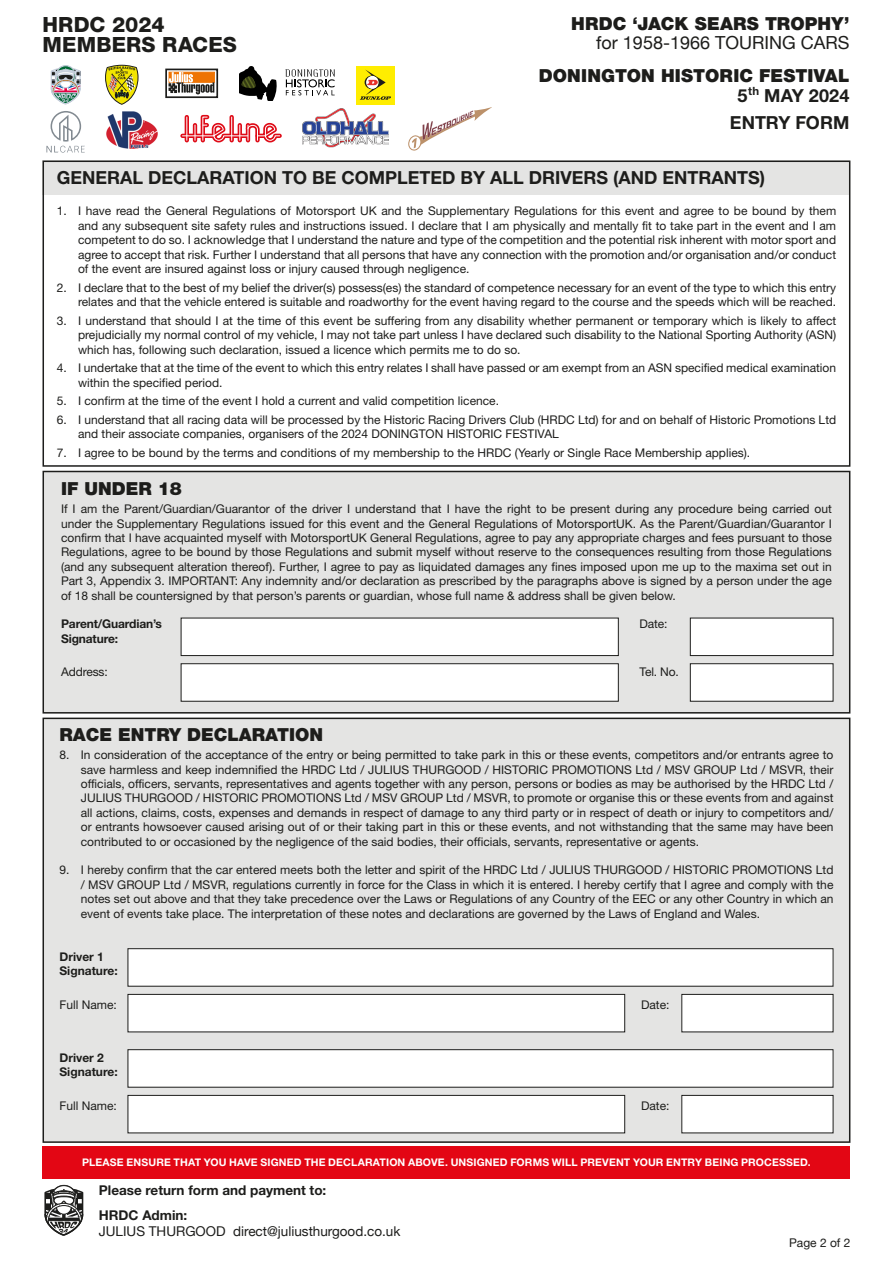
<style>
.page{position:relative;width:893px;height:1263px;background:#fff}
.page>*{position:absolute;margin:0;border:0;box-sizing:border-box;transform-origin:0 0}
.t1{font:800 21px "Helvetica Neue";letter-spacing:.005em;color:#1d1d1b}
.t2{font:700 18px "Helvetica Neue";color:#1d1d1b}
.t3{font:900 18px "Helvetica Neue";color:#1d1d1b}
.t4{font:18px "Helvetica Neue";color:#1d1d1b}
.t5{font:13.5px "Helvetica Neue";color:#1d1d1b}
.t6{font:700 13.5px "Helvetica Neue";color:#1d1d1b}
.t7{font:12px/14.4px "Helvetica Neue";color:#1d1d1b;text-align:justify}
.t8{font:700 12px "Helvetica Neue";color:#1d1d1b}
.t9{font:12px "Helvetica Neue";color:#1d1d1b}
.t10{font:700 10.5px "Helvetica Neue";letter-spacing:.015em;color:#fff}
</style>
<div class="page">
<div style="left:43px;top:161px;width:807px;height:34px;background:#e4e4e3"></div>
<div style="left:43px;top:161px;width:807px;height:306px;border:2px solid #1d1d1b"></div>
<div style="left:43px;top:471px;width:807px;height:242px;background:#e4e4e3"></div>
<div style="left:43px;top:471px;width:807px;height:242px;border:2px solid #1d1d1b"></div>
<div style="left:181px;top:664px;width:437px;height:37px;background:#fff"></div>
<div style="left:181px;top:663px;width:438px;height:39px;border:1px solid #1d1d1b"></div>
<div style="left:181px;top:618px;width:437px;height:37px;background:#fff"></div>
<div style="left:181px;top:618px;width:438px;height:38px;border:1px solid #1d1d1b"></div>
<div style="left:690px;top:664px;width:143px;height:37px;background:#fff"></div>
<div style="left:690px;top:663px;width:143px;height:39px;border:1px solid #1d1d1b"></div>
<div style="left:690px;top:618px;width:143px;height:37px;background:#fff"></div>
<div style="left:690px;top:618px;width:143px;height:38px;border:1px solid #1d1d1b"></div>
<svg style="left:44px;top:1185px;width:39px;height:51px"></svg>
<hr style="left:48px;top:1220px;width:31px;height:1px;background:#1d1d1b">
<div style="left:43px;top:718px;width:807px;height:424px;background:#e4e4e3"></div>
<div style="left:43px;top:718px;width:807px;height:425px;border:2px solid #1d1d1b"></div>
<div style="left:128px;top:949px;width:705px;height:37px;background:#fff"></div>
<div style="left:128px;top:948px;width:705px;height:38px;border:1px solid #1d1d1b"></div>
<div style="left:128px;top:1050px;width:705px;height:37px;background:#fff"></div>
<div style="left:128px;top:1049px;width:705px;height:38px;border:1px solid #1d1d1b"></div>
<div style="left:128px;top:994px;width:497px;height:38px;background:#fff"></div>
<div style="left:128px;top:994px;width:497px;height:38px;border:1px solid #1d1d1b"></div>
<div style="left:128px;top:1095px;width:497px;height:38px;background:#fff"></div>
<div style="left:128px;top:1095px;width:497px;height:38px;border:1px solid #1d1d1b"></div>
<div style="left:682px;top:994px;width:151px;height:38px;background:#fff"></div>
<div style="left:681px;top:994px;width:152px;height:38px;border:1px solid #1d1d1b"></div>
<div style="left:682px;top:1095px;width:151px;height:38px;background:#fff"></div>
<div style="left:681px;top:1095px;width:152px;height:38px;border:1px solid #1d1d1b"></div>
<div style="left:43px;top:1146px;width:807px;height:32px;background:#e30614"></div>
<svg style="left:168px;top:72px;width:47px;height:23px"></svg>
<div style="left:165px;top:69px;width:53px;height:29px;border:2px solid #1d1d1b"></div>
<svg style="left:169px;top:72px;width:45px;height:22px"></svg>
<svg style="left:51px;top:65px;width:30px;height:39px"></svg>
<div style="left:356px;top:66px;width:38px;height:38px;background:#ffed00"></div>
<svg style="left:360px;top:70px;width:31px;height:30px"></svg>
<img style="left:106px;top:111px;width:52px;height:38px">
<svg style="left:285px;top:69px;width:50px;height:26px"></svg>
<svg style="left:239px;top:66px;width:38px;height:35px"></svg>
<svg style="left:46px;top:111px;width:39px;height:42px"></svg>
<svg style="left:185px;top:117px;width:4px;height:23px"></svg>
<svg style="left:193px;top:125px;width:2px;height:15px"></svg>
<svg style="left:182px;top:134px;width:13px;height:4px"></svg>
<svg style="left:186px;top:117px;width:1px;height:23px"></svg>
<hr style="left:182px;top:135px;width:32px;height:1px;background:#fff">
<svg style="left:195px;top:115px;width:87px;height:28px"></svg>
<img style="left:302px;top:109px;width:86px;height:38px">
<svg style="left:105px;top:65px;width:34px;height:40px"></svg>
<svg style="left:408px;top:107px;width:84px;height:44px"></svg>
<p class="t1" style="left:43px;top:12px;width:124px">HRDC 2024</p>
<p class="t1" style="left:43px;top:32px;width:196px">MEMBERS RACES</p>
<p class="t3" style="left:571px;top:13px;width:280px">HRDC ‘JACK SEARS TROPHY’</p>
<p class="t4" style="left:596px;top:30px;width:255px">for 1958-1966 TOURING CARS</p>
<p class="t3" style="left:539px;top:65px;width:312px">DONINGTON HISTORIC FESTIVAL</p>
<p class="t2" style="left:738px;top:84px;width:113px">5<sup>th</sup> MAY 2024</p>
<p class="t2" style="left:730px;top:111px;width:121px">ENTRY FORM</p>
<p class="t2" style="left:57px;top:166px;width:710px">GENERAL DECLARATION TO BE COMPLETED BY ALL DRIVERS (AND ENTRANTS)</p>
<p class="t7" style="left:78px;top:204px;width:760px;text-indent:-21px">1. I have read the General Regulations of Motorsport UK and the Supplementary Regulations for this event and agree to be bound by them and any subsequent site safety rules and instructions issued. I declare that I am physically and mentally fit to take part in the event and I am competent to do so. I acknowledge that I understand the nature and type of the competition and the potential risk inherent with motor sport and agree to accept that risk. Further I understand that all persons that have any connection with the promotion and/or organisation and/or conduct of the event are insured against loss or injury caused through negligence.</p>
<p class="t7" style="left:57px;top:280px;width:781px;text-align:right">2. I declare that to the best of my belief the driver(s) possess(es) the standard of competence necessary for an event of the type to which this entry relates and that the vehicle entered is suitable and roadworthy for the event having regard to the course and the speeds which will be reached.</p>
<p class="t7" style="left:78px;top:313px;width:760px;text-indent:-21px">3. I understand that should I at the time of this event be suffering from any disability whether permanent or temporary which is likely to affect prejudicially my normal control of my vehicle, I may not take part unless I have declared such disability to the National Sporting Authority (ASN) which has, following such declaration, issued a licence which permits me to do so.</p>
<p class="t7" style="left:78px;top:361px;width:760px;text-indent:-21px">4. I undertake that at the time of the event to which this entry relates I shall have passed or am exempt from an ASN specified medical examination within the specified period.</p>
<p class="t7" style="left:57px;top:394px;width:444px">5. I confirm at the time of the event I hold a current and valid competition licence.</p>
<p class="t7" style="left:78px;top:412px;width:760px;text-indent:-21px">6. I understand that all racing data will be processed by the Historic Racing Drivers Club (HRDC Ltd) for and on behalf of Historic Promotions Ltd and their associate companies, organisers of the 2024 DONINGTON HISTORIC FESTIVAL</p>
<p class="t7" style="left:57px;top:445px;width:695px">7. I agree to be bound by the terms and conditions of my membership to the HRDC (Yearly or Single Race Membership applies).</p>
<p class="t3" style="left:61px;top:477px;width:122px">IF UNDER 18</p>
<p class="t7" style="left:61px;top:502px;width:772px">If I am the Parent/Guardian/Guarantor of the driver I understand that I have the right to be present during any procedure being carried out under the Supplementary Regulations issued for this event and the General Regulations of MotorsportUK. As the Parent/Guardian/Guarantor I confirm that I have acquainted myself with MotorsportUK General Regulations, agree to pay any appropriate charges and fees pursuant to those Regulations, agree to be bound by those Regulations and submit myself without reserve to the consequences resulting from those Regulations (and any subsequent alteration thereof). Further, I agree to pay as liquidated damages any fines imposed upon me up to the maxima set out in Part 3, Appendix 3. IMPORTANT: Any indemnity and/or declaration as prescribed by the paragraphs above is signed by a person under the age of 18 shall be countersigned by that person’s parents or guardian, whose full name &amp; address shall be given below.</p>
<p class="t8" style="left:61px;top:617px;width:102px">Parent/Guardian’s</p>
<p class="t7" style="left:640px;top:617px;width:29px">Date:</p>
<p class="t8" style="left:61px;top:631px;width:59px">Signature:</p>
<p class="t7" style="left:61px;top:664px;width:48px">Address:</p>
<p class="t7" style="left:640px;top:664px;width:41px">Tel. No.</p>
<p class="t3" style="left:60px;top:723px;width:265px">RACE ENTRY DECLARATION</p>
<p class="t7" style="left:81px;top:747px;width:754px;text-indent:-21px">8. In consideration of the acceptance of the entry or being permitted to take park in this or these events, competitors and/or entrants agree to save harmless and keep indemnified the HRDC Ltd / JULIUS THURGOOD / HISTORIC PROMOTIONS Ltd / MSV GROUP Ltd / MSVR, their officials, officers, servants, representatives and agents together with any person, persons or bodies as may be authorised by the HRDC Ltd / JULIUS THURGOOD / HISTORIC PROMOTIONS Ltd / MSV GROUP Ltd / MSVR, to promote or organise this or these events from and against all actions, claims, costs, expenses and demands in respect of damage to any third party or in respect of death or injury to competitors and/ or entrants howsoever caused arising out of or their taking part in this or these events, and not withstanding that the same may have been contributed to or occasioned by the negligence of the said bodies, their officials, servants, representative or agents.</p>
<p class="t7" style="left:81px;top:863px;width:754px;text-indent:-21px">9. I hereby confirm that the car entered meets both the letter and spirit of the HRDC Ltd / JULIUS THURGOOD / HISTORIC PROMOTIONS Ltd / MSV GROUP Ltd / MSVR, regulations currently in force for the Class in which it is entered. I hereby certify that I agree and comply with the notes set out above and that they take precedence over the Laws or Regulations of any Country of the EEC or any other Country in which an event of events take place. The interpretation of these notes and declarations are governed by the Laws of England and Wales.</p>
<p class="t8" style="left:60px;top:949px;width:46px">Driver 1</p>
<p class="t8" style="left:60px;top:963px;width:60px">Signature:</p>
<p class="t7" style="left:60px;top:998px;width:59px">Full Name:</p>
<p class="t7" style="left:641px;top:998px;width:30px">Date:</p>
<p class="t8" style="left:60px;top:1050px;width:46px">Driver 2</p>
<p class="t8" style="left:60px;top:1064px;width:60px">Signature:</p>
<p class="t7" style="left:60px;top:1098px;width:59px">Full Name:</p>
<p class="t7" style="left:641px;top:1098px;width:30px">Date:</p>
<p class="t10" style="left:82px;top:1156px;width:730px">PLEASE ENSURE THAT YOU HAVE SIGNED THE DECLARATION ABOVE. UNSIGNED FORMS WILL PREVENT YOUR ENTRY BEING PROCESSED.</p>
<p class="t6" style="left:99px;top:1182px;width:229px">Please return form and payment to:</p>
<p class="t6" style="left:99px;top:1206px;width:90px">HRDC Admin:</p>
<p class="t5" style="left:99px;top:1221px;width:303px">JULIUS THURGOOD direct@juliusthurgood.co.uk</p>
<p class="t9" style="left:789px;top:1234px;width:63px">Page 2 of 2</p>
</div>
